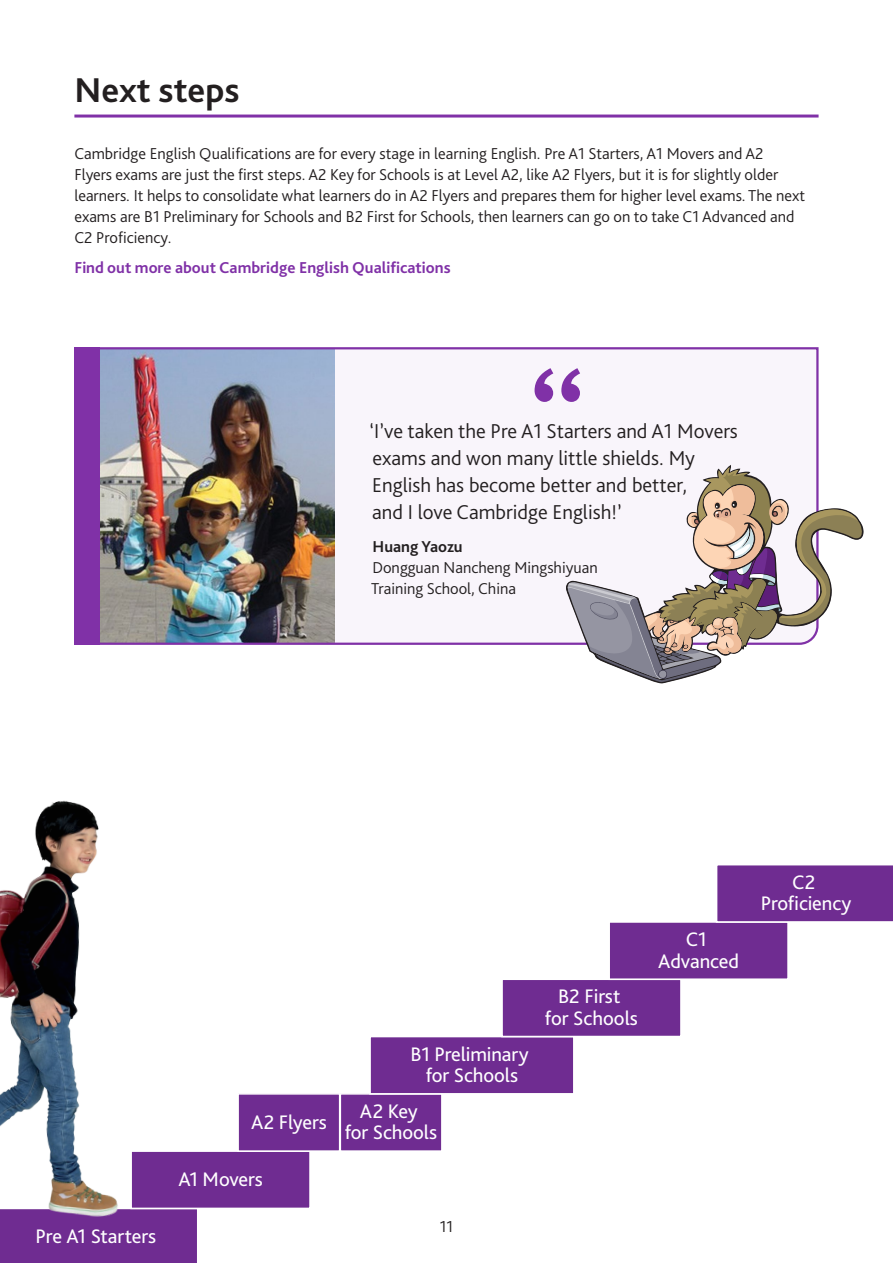
<style>
.page{position:relative;width:893px;height:1263px;background:#fff}
.page>*{position:absolute;margin:0;border:0;box-sizing:border-box;transform-origin:0 0}
.Headings{font:700 36px "Bliss Pro";color:#231f20}
.Intro{font:300 21px/27px "Bliss Pro";color:#231f20}
.t1{font:20.55px/21.6px "Bliss Pro";letter-spacing:-.005em;color:#fff;text-align:center}
.Copy{font:300 16.5px/21px "Bliss Pro";color:#231f20}
.Copy-2{font:700 16.5px "Bliss Pro";color:#8031a7}
.s1{font-weight:700}
</style>
<div class="page">
<hr style="left:74px;top:115px;width:745px;height:3px;background:#8031a7">
<img style="left:100px;top:347px;width:719px;height:298px">
<svg style="left:535px;top:368px;width:45px;height:34px"></svg>
<svg style="left:564px;top:465px;width:299px;height:217px"></svg>
<div style="left:74px;top:347px;width:26px;height:298px;background:#8031a7"></div>
<div style="left:0;top:1209px;width:197px;height:54px;background:#6f2c91"></div>
<div style="left:131px;top:1151px;width:179px;height:57px;background:#6f2c91"></div>
<div style="left:130px;top:1150px;width:181px;height:59px;border:2px solid #fff"></div>
<div style="left:238px;top:1094px;width:102px;height:57px;background:#6f2c91"></div>
<div style="left:237px;top:1093px;width:103px;height:59px;border:2px solid #fff"></div>
<div style="left:340px;top:1094px;width:102px;height:57px;background:#6f2c91"></div>
<div style="left:339px;top:1093px;width:104px;height:59px;border:2px solid #fff"></div>
<div style="left:370px;top:1036px;width:204px;height:58px;background:#6f2c91"></div>
<div style="left:369px;top:1036px;width:206px;height:58px;border:2px solid #fff"></div>
<div style="left:502px;top:979px;width:179px;height:57px;background:#6f2c91"></div>
<div style="left:501px;top:978px;width:181px;height:59px;border:2px solid #fff"></div>
<div style="left:609px;top:922px;width:179px;height:57px;background:#6f2c91"></div>
<div style="left:608px;top:921px;width:181px;height:59px;border:2px solid #fff"></div>
<img style="left:0;top:800px;width:123px;height:448px">
<div style="left:716px;top:865px;width:177px;height:58px;background:#6f2c91"></div>
<h2 class="Headings" style="left:74px;top:67px;width:167px">Next steps</h2>
<p class="Copy" style="left:74px;top:143px;width:732px">Cambridge English Qualifications are for every stage in learning English. Pre A1 Starters, A1 Movers and A2<br>Flyers exams are just the first steps. A2 Key for Schools is at Level A2, like A2 Flyers, but it is for slightly older learners. It helps to consolidate what learners do in A2 Flyers and prepares them for higher level exams. The next exams are B1 Preliminary for Schools and B2 First for Schools, then learners can go on to take C1 Advanced and C2 Proficiency.</p>
<p class="Copy-2" style="left:74px;top:257px;width:378px">Find out more about Cambridge English Qualifications</p>
<p class="Intro" style="left:370px;top:417px;width:370px">‘I’ve taken the Pre A1 Starters and A1 Movers exams and won many little shields. My English has become better and better,<br>and I love Cambridge English!’</p>
<p class="Copy" style="left:371px;top:536px;width:228px"><span class="s1">Huang Yaozu<br></span>Dongguan Nancheng Mingshiyuan<br>Training School, China</p>
<p class="t1" style="left:36px;top:1225px;width:122px">Pre A1 Starters</p>
<p class="t1" style="left:411px;top:1042px;width:120px">B1 Preliminary for Schools</p>
<p class="t1" style="left:251px;top:1110px;width:77px">A2 Flyers</p>
<p class="t1" style="left:345px;top:1100px;width:94px">A2 Key<br>for Schools</p>
<p class="t1" style="left:178px;top:1168px;width:86px">A1 Movers</p>
<p class="Copy" style="left:440px;top:1216px;width:15px">11</p>
<p class="t1" style="left:545px;top:985px;width:95px">B2 First<br>for Schools</p>
<p class="t1" style="left:658px;top:928px;width:82px">C1<br>Advanced</p>
<p class="t1" style="left:761px;top:870px;width:92px">C2<br>Proficiency</p>
</div>
